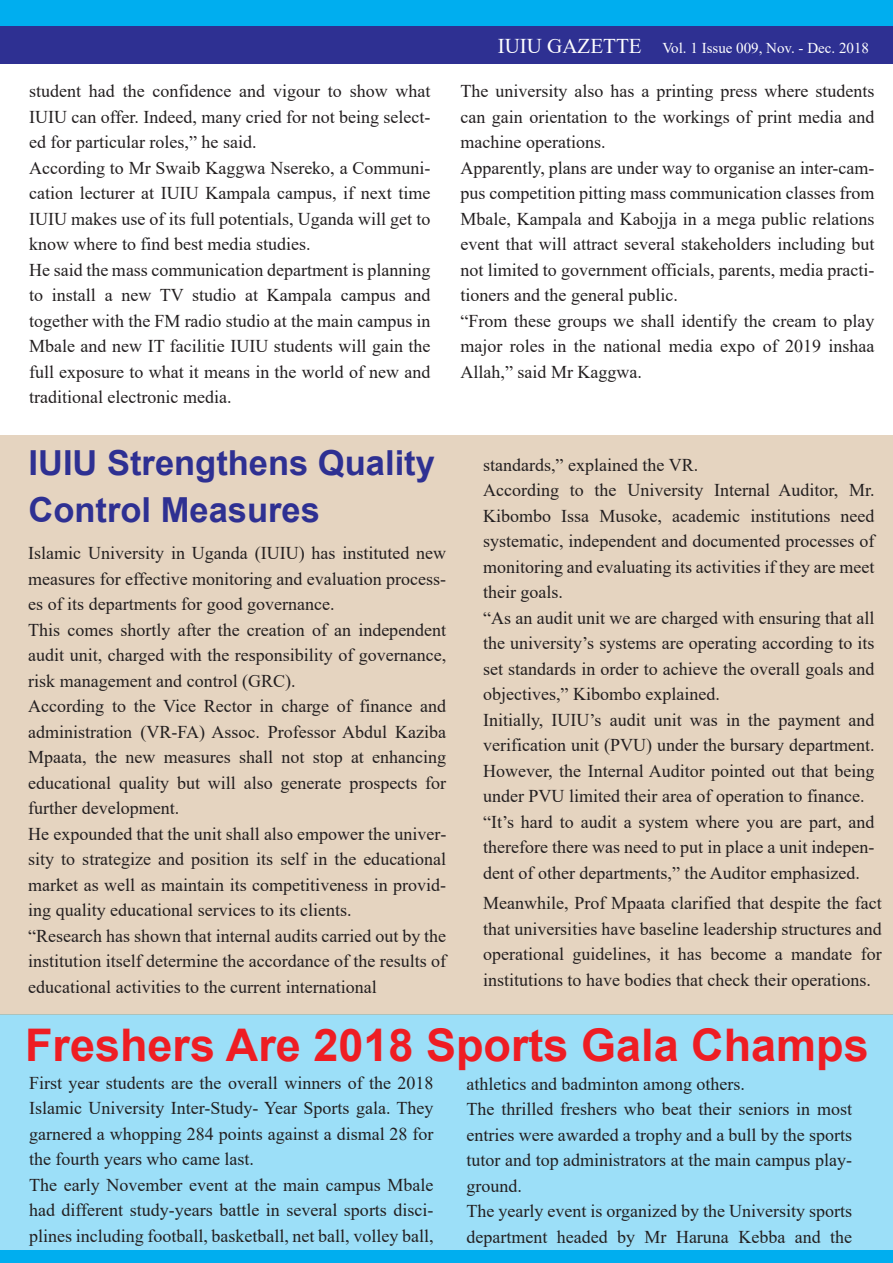
<style>
.page{position:relative;width:893px;height:1263px;background:#fff}
.page>*{position:absolute;margin:0;border:0;box-sizing:border-box;transform-origin:0 0}
.t1{font:700 45px "Arial";color:#ee1d23}
.t2{font:700 34.5px/46.7px "Arial";color:#2e3092}
.t3{font:18px/25.5px "Times New Roman";color:#231f20}
.t4{font:15px "Times New Roman";color:#fff}
.s1{font-size:21px}
</style>
<div class="page">
<div style="left:0;top:1015px;width:893px;height:248px;background:#9cdff8"></div>
<div style="left:0;top:436px;width:893px;height:579px;background:#e5d4c0"></div>
<div style="left:0;top:1250px;width:893px;height:13px;background:#00aeef"></div>
<div style="left:0;top:0;width:893px;height:64px;background:#2e3092"></div>
<div style="left:0;top:0;width:893px;height:25px;background:#00aeef"></div>
<p class="t4" style="left:498px;top:38px;width:373px"><span class="s1">IUIU GAZETTE</span> Vol. 1 Issue 009, Nov. - Dec. 2018</p>
<p class="t3" style="left:29px;top:78px;width:403px">student had the confidence and vigour to show what IUIU can offer. Indeed, many cried for not being select&shy;ed for particular roles,” he said.<br>According to Mr Swaib Kaggwa Nsereko, a Communi&shy;cation lecturer at IUIU Kampala campus, if next time IUIU makes use of its full potentials, Uganda will get to know where to find best media studies.<br>He said the mass communication department is planning to install a new TV studio at Kampala campus and together with the FM radio studio at the main campus in Mbale and new IT facilitie IUIU students will gain the full exposure to what it means in the world of new and traditional electronic media.</p>
<p class="t3" style="left:460px;top:78px;width:416px">The university also has a printing press where students can gain orientation to the workings of print media and machine operations.<br>Apparently, plans are under way to organise an inter-cam&shy;pus competition pitting mass communication classes from Mbale, Kampala and Kabojja in a mega public relations event that will attract several stakeholders including but not limited to government officials, parents, media practi&shy;tioners and the general public.<br>“From these groups we shall identify the cream to play major roles in the national media expo of 2019 inshaa Allah,” said Mr Kaggwa.</p>
<h2 class="t2" style="left:29px;top:440px;width:408px">IUIU Strengthens Quality<br>Control Measures</h2>
<p class="t3" style="left:28px;top:540px;width:419px">Islamic University in Uganda (IUIU) has instituted new measures for effective monitoring and evaluation process&shy;es of its departments for good governance.<br>This comes shortly after the creation of an independent audit unit, charged with the responsibility of governance, risk management and control (GRC).<br>According to the Vice Rector in charge of finance and administration (VR-FA) Assoc. Professor Abdul Kaziba Mpaata, the new measures shall not stop at enhancing educational quality but will also generate prospects for further development.<br>He expounded that the unit shall also empower the univer&shy;sity to strategize and position its self in the educational market as well as maintain its competitiveness in provid&shy;ing quality educational services to its clients.<br>“Research has shown that internal audits carried out by the institution itself determine the accordance of the results of educational activities to the current international</p>
<p class="t3" style="left:483px;top:451px;width:393px">standards,” explained the VR.<br>According to the University Internal Auditor, Mr.<br>Kibombo Issa Musoke, academic institutions need systematic, independent and documented processes of monitoring and evaluating its activities if they are meet their goals.<br>“As an audit unit we are charged with ensuring that all the university’s systems are operating according to its set standards in order to achieve the overall goals and objectives,” Kibombo explained.<br>Initially, IUIU’s audit unit was in the payment and verification unit (PVU) under the bursary department.<br>However, the Internal Auditor pointed out that being under PVU limited their area of operation to finance. “It’s hard to audit a system where you are part, and therefore there was need to put in place a unit indepen&shy;dent of other departments,” the Auditor emphasized.</p>
<p class="t3" style="left:483px;top:890px;width:400px;text-align:justify">Meanwhile, Prof Mpaata clarified that despite the fact that universities have baseline leadership structures and operational guidelines, it has become a mandate for institutions to have bodies that check their operations.</p>
<h1 class="t1" style="left:25px;top:1014px;width:845px">Freshers Are 2018 Sports Gala Champs</h1>
<p class="t3" style="left:29px;top:1069px;width:406px">First year students are the overall winners of the 2018<br>Islamic University Inter-Study- Year Sports gala. They garnered a whopping 284 points against a dismal 28 for the fourth years who came last.<br>The early November event at the main campus Mbale had different study-years battle in several sports disci&shy;plines including football, basketball, net ball, volley ball,</p>
<p class="t3" style="left:467px;top:1070px;width:387px">athletics and badminton among others.<br>The thrilled freshers who beat their seniors in most entries were awarded a trophy and a bull by the sports tutor and top administrators at the main campus play&shy;ground.<br>The yearly event is organized by the University sports department headed by Mr Haruna Kebba and the</p>
</div>
